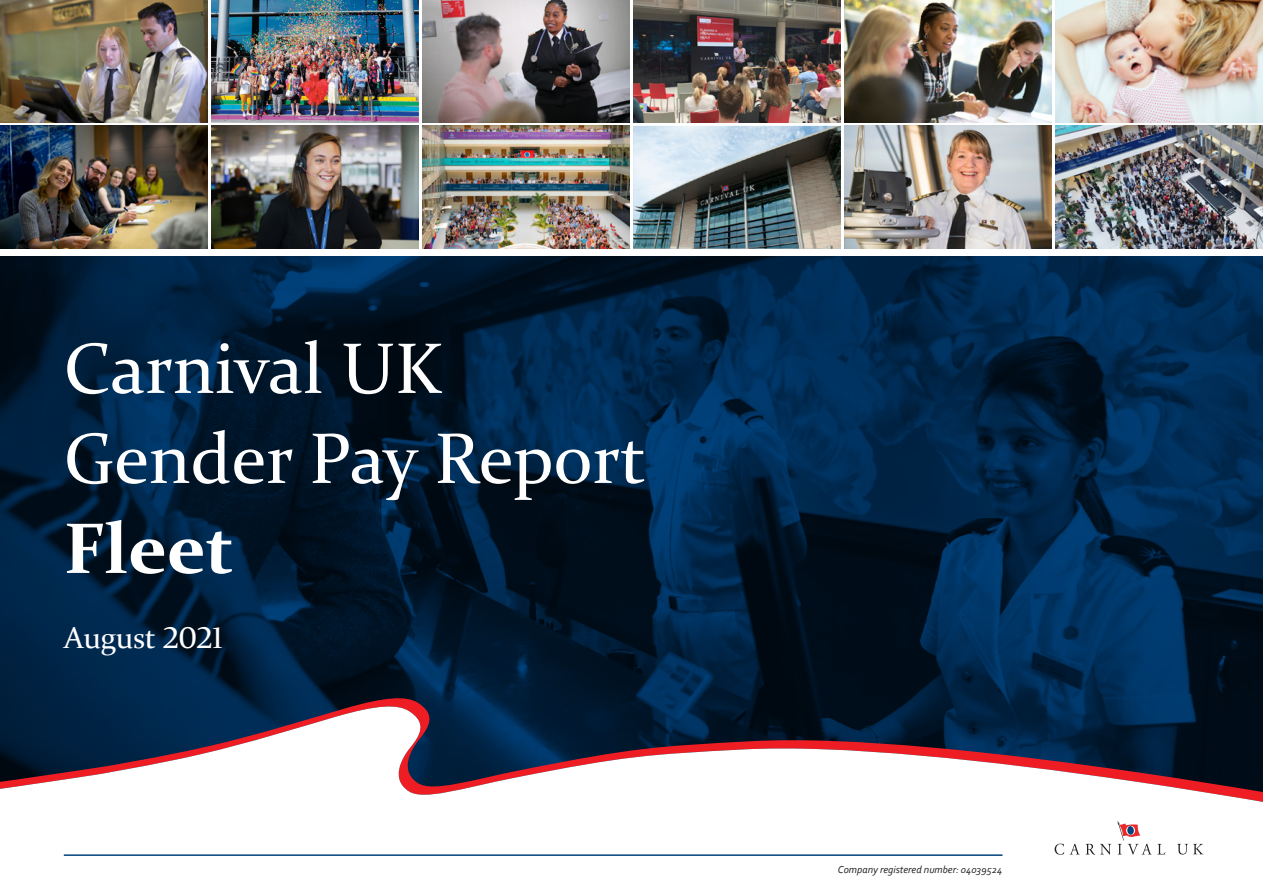
<style>
.page{position:relative;width:1263px;height:893px;background:#fff}
.page>*{position:absolute;margin:0;border:0;box-sizing:border-box;transform-origin:0 0}
.t1{font:72px/90px "Constantia";color:#fff}
.t2{font:30px "Constantia";color:#fff}
.t3{font:italic 10.5px "Corbel";color:#231f20}
.s1{font-weight:700}
</style>
<div class="page">
<img style="left:0;top:256px;width:1263px;height:439px">
<svg style="left:0;top:695px;width:1263px;height:9px;background:#041f3c"></svg>
<svg style="left:0;top:704px;width:1263px;height:152px"></svg>
<svg style="left:1054px;top:844px;width:10px;height:11px"></svg>
<svg style="left:1070px;top:844px;width:41px;height:11px"></svg>
<svg style="left:1118px;top:821px;width:47px;height:34px"></svg>
<svg style="left:1177px;top:844px;width:26px;height:10px"></svg>
<img style="left:0;top:0;width:208px;height:123px">
<img style="left:211px;top:0;width:208px;height:123px">
<img style="left:422px;top:0;width:208px;height:123px">
<img style="left:633px;top:0;width:208px;height:123px">
<img style="left:844px;top:0;width:208px;height:123px">
<img style="left:1055px;top:0;width:208px;height:123px">
<img style="left:0;top:126px;width:208px;height:123px">
<img style="left:211px;top:126px;width:208px;height:123px">
<img style="left:422px;top:126px;width:208px;height:123px">
<img style="left:633px;top:126px;width:208px;height:123px">
<img style="left:844px;top:126px;width:208px;height:123px">
<img style="left:1055px;top:126px;width:208px;height:123px">
<hr style="left:64px;top:854px;width:938px;height:2px;background:#01427c">
<p class="t1" style="left:64px;top:320px;width:583px">Carnival UK<br>Gender Pay Report<br><span class="s1">Fleet</span></p>
<p class="t2" style="left:64px;top:618px;width:160px">August 2021</p>
<p class="t3" style="left:838px;top:863px;width:166px">Company registered number: 04039524</p>
</div>
